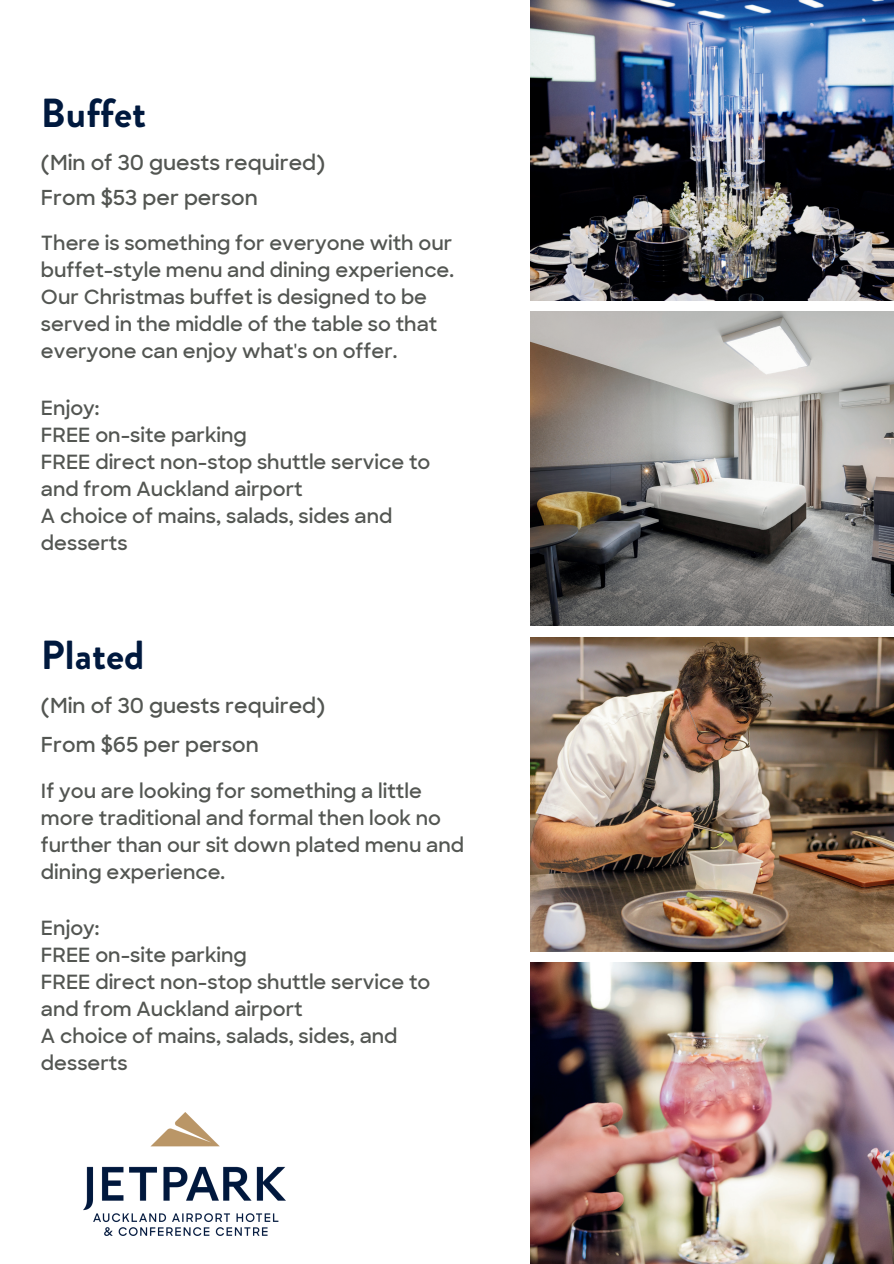
<style>
.page{position:relative;width:894px;height:1264px;background:#fff}
.page>*{position:absolute;margin:0;border:0;box-sizing:border-box;transform-origin:0 0}
.t1{font:700 40.5px "Brandon Grotesque";color:#00193e}
.t2{font:600 21px "Sharp Sans";color:#535652}
.t3{font:600 19.95px/27px "Sharp Sans";color:#535652}
</style>
<div class="page">
<img style="left:530px;top:0;width:363px;height:300px">
<img style="left:530px;top:637px;width:363px;height:314px">
<img style="left:530px;top:312px;width:363px;height:314px">
<img style="left:530px;top:962px;width:363px;height:301px">
<img style="left:83px;top:1112px;width:203px;height:123px">
<h1 class="t1" style="left:41px;top:84px;width:107px">Buffet</h1>
<p class="t2" style="left:41px;top:147px;width:285px">(Min of 30 guests required)</p>
<p class="t2" style="left:41px;top:182px;width:218px">From $53 per person</p>
<p class="t3" style="left:41px;top:229px;width:414px">There is something for everyone with our buffet-style menu and dining experience.<br>Our Christmas buffet is designed to be served in the middle of the table so that everyone can enjoy what's on offer.</p>
<p class="t3" style="left:41px;top:393px;width:391px">Enjoy:<br>FREE on-site parking<br>FREE direct non-stop shuttle service to and from Auckland airport<br>A choice of mains, salads, sides and desserts</p>
<h1 class="t1" style="left:41px;top:627px;width:105px">Plated</h1>
<p class="t2" style="left:41px;top:689px;width:285px">(Min of 30 guests required)</p>
<p class="t2" style="left:41px;top:729px;width:219px">From $65 per person</p>
<p class="t3" style="left:41px;top:776px;width:424px">If you are looking for something a little more traditional and formal then look no further than our sit down plated menu and dining experience.</p>
<p class="t3" style="left:41px;top:913px;width:391px">Enjoy:<br>FREE on-site parking<br>FREE direct non-stop shuttle service to and from Auckland airport<br>A choice of mains, salads, sides, and desserts</p>
</div>
